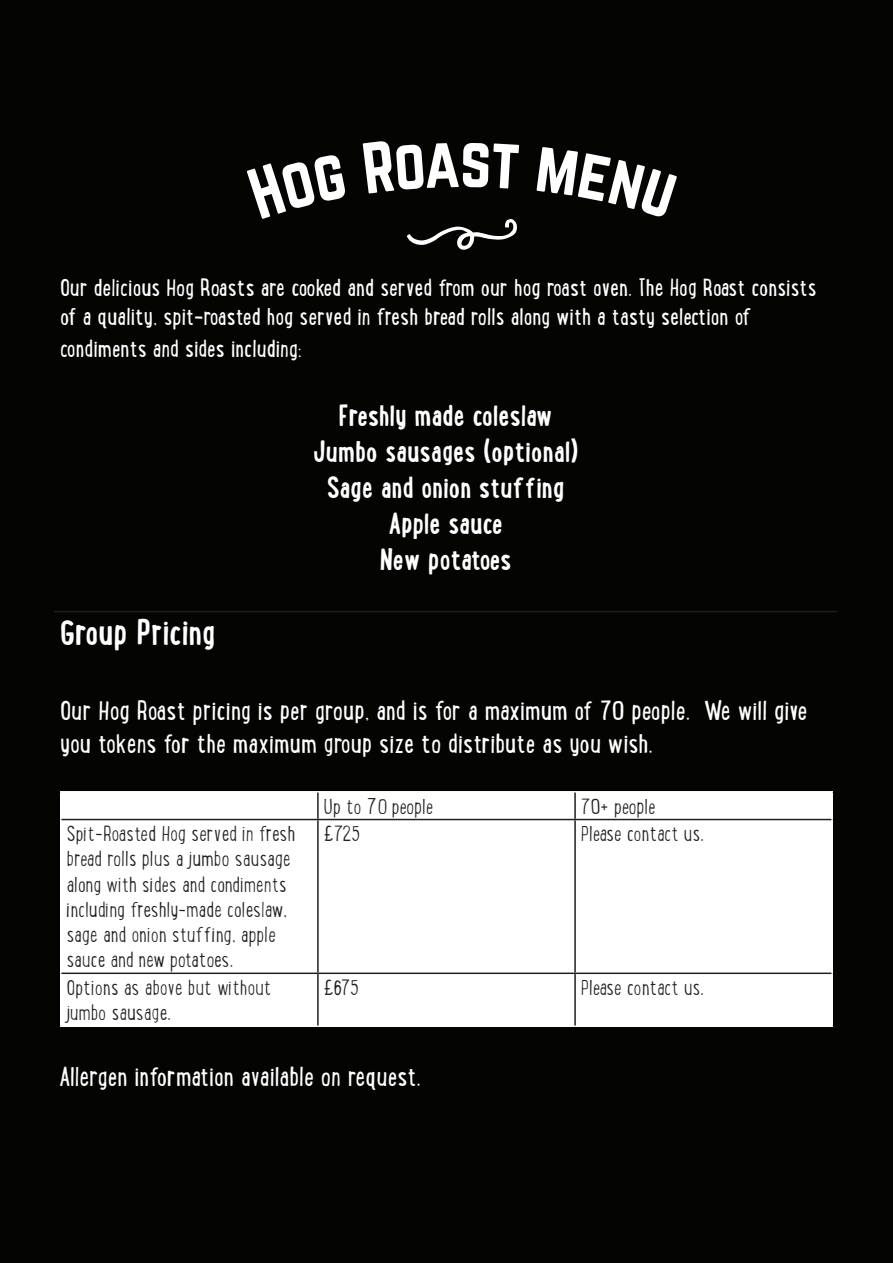
<style>
.page{position:relative;width:893px;height:1263px;background:#040503}
.page>*{position:absolute;margin:0;border:0;box-sizing:border-box;transform-origin:0 0}
.t1{font:700 36px "Lunch Box";color:#fff}
.t2{font:700 30px/36px "Lunch Box";color:#fff;text-align:center}
.t3{font:27px/32.4px "Lunch Box";color:#fff}
.t4{font:24px/28.8px "Lunch Box";color:#fff}
.t5{font:300 21px/25.2px "Lunch Box";color:#231f20}
</style>
<div class="page">
<hr style="left:54px;top:611px;width:783px;height:1px;background:#231f20">
<div style="left:62px;top:792px;width:769px;height:233px;background:#fff"></div>
<hr style="left:60px;top:791px;width:258px;height:1px;background:#fff">
<hr style="left:60px;top:792px;width:2px;height:27px;background:#fff">
<hr style="left:318px;top:791px;width:257px;height:1px;background:#fff">
<hr style="left:575px;top:791px;width:258px;height:1px;background:#fff">
<hr style="left:831px;top:792px;width:2px;height:27px;background:#fff">
<hr style="left:60px;top:819px;width:2px;height:154px;background:#fff">
<hr style="left:831px;top:819px;width:2px;height:154px;background:#fff">
<hr style="left:60px;top:973px;width:2px;height:52px;background:#fff">
<hr style="left:831px;top:973px;width:2px;height:52px;background:#fff">
<hr style="left:60px;top:1025px;width:258px;height:2px;background:#fff">
<hr style="left:318px;top:1025px;width:257px;height:2px;background:#fff">
<hr style="left:575px;top:1025px;width:258px;height:2px;background:#fff">
<hr style="left:317px;top:792px;width:2px;height:27px;background:#231f20">
<hr style="left:574px;top:792px;width:2px;height:27px;background:#231f20">
<hr style="left:62px;top:819px;width:256px;height:1px;background:#231f20">
<hr style="left:318px;top:819px;width:257px;height:1px;background:#231f20">
<hr style="left:317px;top:820px;width:2px;height:152px;background:#231f20">
<hr style="left:575px;top:819px;width:256px;height:1px;background:#231f20">
<hr style="left:574px;top:820px;width:2px;height:152px;background:#231f20">
<hr style="left:62px;top:972px;width:256px;height:2px;background:#231f20">
<hr style="left:318px;top:972px;width:257px;height:2px;background:#231f20">
<hr style="left:317px;top:974px;width:2px;height:51px;background:#231f20">
<hr style="left:575px;top:972px;width:256px;height:2px;background:#231f20">
<hr style="left:574px;top:974px;width:2px;height:51px;background:#231f20">
<p class="t4" style="left:60px;top:272px;width:758px">Our delicious Hog Roasts are cooked and served from our hog roast oven. The Hog Roast consists of a quality, spit-roasted hog served in fresh bread rolls along with a tasty selection of</p>
<p class="t4" style="left:60px;top:333px;width:243px">condiments and sides including:</p>
<h1 class="t1" style="left:60px;top:605px;width:157px">Group Pricing</h1>
<h2 class="t2" style="left:313px;top:396px;width:267px">Freshly made coleslaw<br>Jumbo sausages (optional)<br>Sage and onion stuffing<br>Apple sauce<br>New potatoes</h2>
<p class="t3" style="left:60px;top:693px;width:749px">Our Hog Roast pricing is per group, and is for a maximum of 70 people. We will give you tokens for the maximum group size to distribute as you wish.</p>
<p class="t5" style="left:324px;top:793px;width:111px">Up to 70 people</p>
<p class="t5" style="left:581px;top:793px;width:77px">70+ people</p>
<p class="t5" style="left:67px;top:821px;width:230px">Spit-Roasted Hog served in fresh bread rolls plus a jumbo sausage along with sides and condiments including freshly-made coleslaw, sage and onion stuffing, apple sauce and new potatoes.</p>
<p class="t5" style="left:324px;top:821px;width:38px">£725</p>
<p class="t5" style="left:581px;top:821px;width:124px">Please contact us.</p>
<p class="t5" style="left:67px;top:975px;width:206px">Options as above but without jumbo sausage.</p>
<p class="t5" style="left:324px;top:975px;width:37px">£675</p>
<p class="t5" style="left:581px;top:975px;width:124px">Please contact us.</p>
<p class="t3" style="left:60px;top:1059px;width:362px">Allergen information available on request.</p>
</div>
